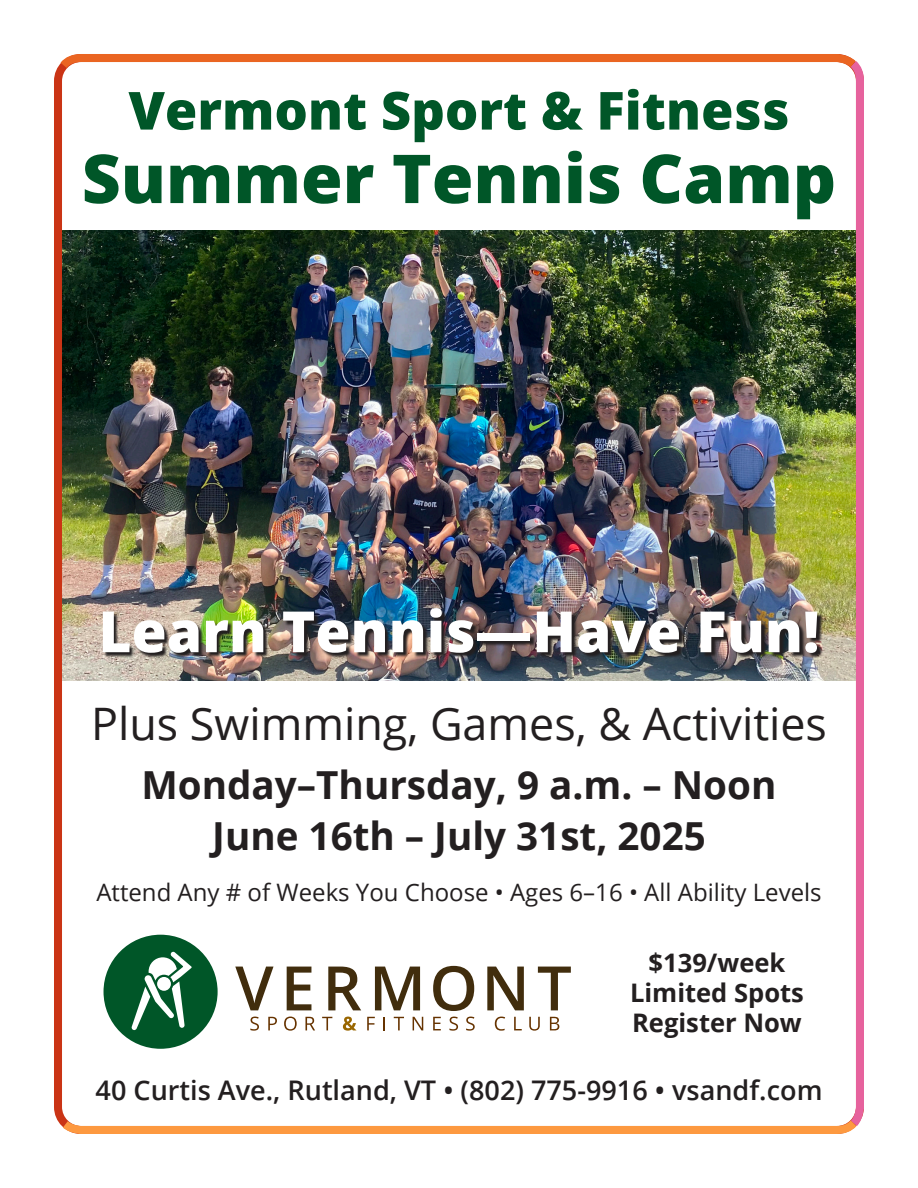
<style>
.page{position:relative;width:918px;height:1188px;background:#fff}
.page>*{position:absolute;margin:0;border:0;box-sizing:border-box;transform-origin:0 0}
.t1{font:800 67.5px "Open Sans";color:#005628}
.t2{font:800 56.85px "Open Sans";color:#fff}
.t3{font:800 52.5px "Open Sans";color:#005628}
.t4{font:44.85px "Open Sans";color:#231f20}
.t5{font:700 38.7px/51px "Open Sans";color:#231f20;text-align:center}
.t6{font:600 27px "Open Sans";color:#231f20}
.t7{font:700 25.5px/30px "Open Sans";color:#231f20;text-align:center}
.t8{font:24px "Open Sans";color:#231f20}
</style>
<div class="page">
<img style="left:54px;top:54px;width:810px;height:1080px">
<img style="left:104px;top:610px;width:719px;height:48px">
<h3 class="t3" style="left:128px;top:89px;width:663px">Vermont Sport &amp; Fitness</h3>
<h1 class="t1" style="left:82px;top:151px;width:756px">Summer Tennis Camp</h1>
<h2 class="t2" style="left:98px;top:608px;width:723px">Learn Tennis—Have Fun!</h2>
<h3 class="t4" style="left:91px;top:706px;width:737px">Plus Swimming, Games, &amp; Activities</h3>
<h3 class="t5" style="left:142px;top:763px;width:636px">Monday–Thursday, 9 a.m. – Noon<br>June 16th – July 31st, 2025</h3>
<p class="t8" style="left:96px;top:882px;width:727px">Attend Any # of Weeks You Choose • Ages 6–16 • All Ability Levels</p>
<p class="t7" style="left:630px;top:950px;width:175px">$139/week<br>Limited Spots<br>Register Now</p>
<p class="t6" style="left:96px;top:1079px;width:728px">40 Curtis Ave., Rutland, VT • (802) 775-9916 • vsandf.com</p>
</div>
